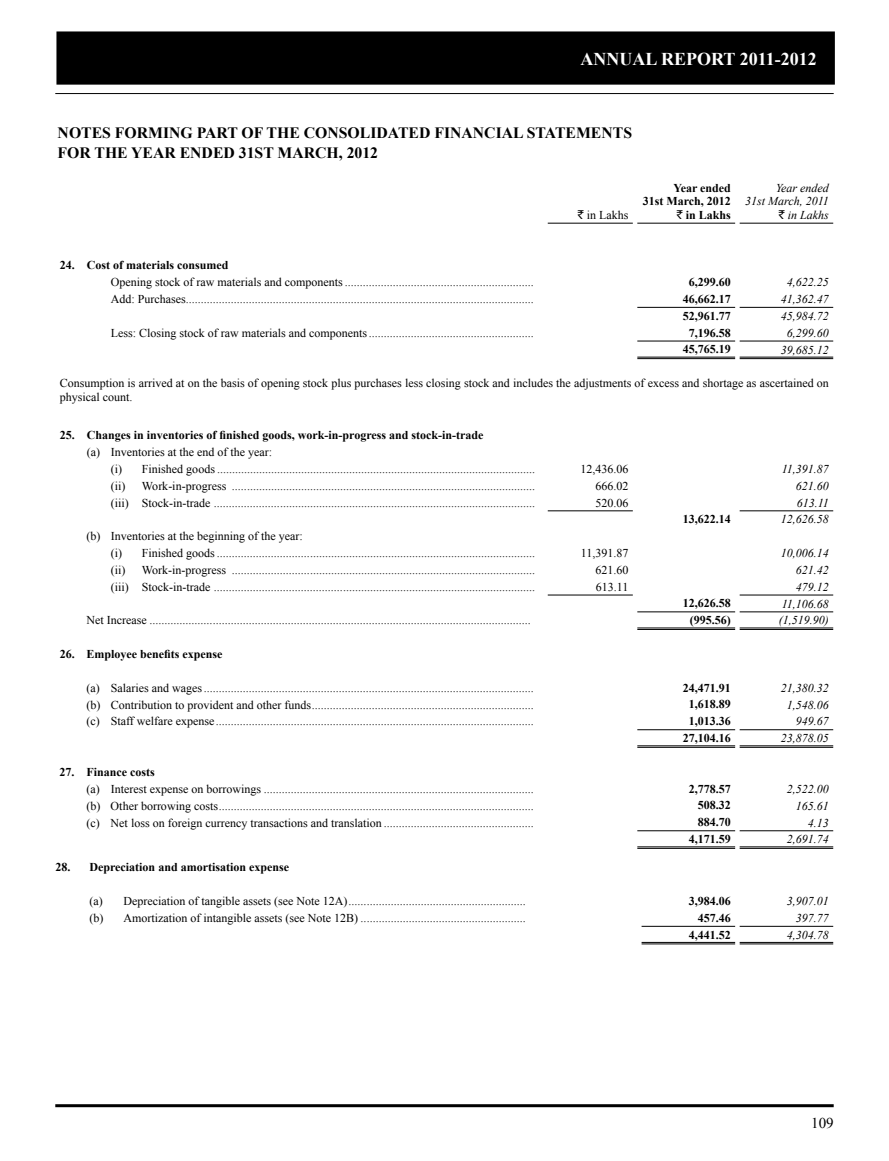
<style>
.page{position:relative;width:889px;height:1161px;background:#fff}
.page>*{position:absolute;margin:0;border:0;box-sizing:border-box;transform-origin:0 0}
.t1{font:700 18px "Times New Roman";color:#fff}
.t2{font:700 15.75px/19.5px "Times New Roman";color:#000}
.t3{font:15px "Times New Roman";color:#000}
.t4{font:12px/17.1px "Times New Roman";color:#000}
.t5{font:700 12px/13.5px "Times New Roman";color:#000;text-align:right}
.t6{font:italic 12px/13.5px "Times New Roman";color:#000;text-align:right}
.s1{font-family:"Rupee Foradian"}
.s2{font-family:"Rupee Foradian";font-weight:400}
.s3{font-family:"Rupee Foradian";font-style:normal}
.s4{font-weight:700}
</style>
<div class="page">
<div style="left:57px;top:32px;width:777px;height:52px;background:#000"></div>
<div style="left:56px;top:31px;width:779px;height:54px;border:2px solid #000"></div>
<hr style="left:55px;top:93px;width:778px;height:1px;background:#000">
<hr style="left:55px;top:1104px;width:778px;height:3px;background:#000">
<hr style="left:548px;top:223px;width:85px;height:1px;background:#000">
<hr style="left:637px;top:223px;width:98px;height:1px;background:#000">
<hr style="left:637px;top:307px;width:98px;height:1px;background:#000">
<hr style="left:739px;top:223px;width:94px;height:1px;background:#000">
<hr style="left:739px;top:307px;width:94px;height:1px;background:#000">
<hr style="left:548px;top:510px;width:85px;height:1px;background:#000">
<hr style="left:739px;top:510px;width:94px;height:1px;background:#000">
<hr style="left:548px;top:595px;width:85px;height:1px;background:#000">
<hr style="left:739px;top:595px;width:94px;height:1px;background:#000">
<hr style="left:637px;top:341px;width:98px;height:1px;background:#000">
<hr style="left:637px;top:357px;width:98px;height:1px;background:#000">
<hr style="left:637px;top:358px;width:98px;height:1px;background:#000">
<hr style="left:739px;top:341px;width:94px;height:1px;background:#000">
<hr style="left:739px;top:357px;width:94px;height:1px;background:#000">
<hr style="left:739px;top:358px;width:94px;height:1px;background:#000">
<hr style="left:637px;top:611px;width:98px;height:1px;background:#000">
<hr style="left:637px;top:627px;width:98px;height:1px;background:#000">
<hr style="left:637px;top:629px;width:98px;height:1px;background:#000">
<hr style="left:739px;top:611px;width:94px;height:1px;background:#000">
<hr style="left:739px;top:627px;width:94px;height:1px;background:#000">
<hr style="left:739px;top:629px;width:94px;height:1px;background:#000">
<hr style="left:637px;top:729px;width:98px;height:1px;background:#000">
<hr style="left:637px;top:745px;width:98px;height:1px;background:#000">
<hr style="left:637px;top:747px;width:98px;height:1px;background:#000">
<hr style="left:739px;top:729px;width:94px;height:1px;background:#000">
<hr style="left:739px;top:745px;width:94px;height:1px;background:#000">
<hr style="left:739px;top:747px;width:94px;height:1px;background:#000">
<hr style="left:637px;top:830px;width:98px;height:1px;background:#000">
<hr style="left:637px;top:846px;width:98px;height:1px;background:#000">
<hr style="left:637px;top:848px;width:98px;height:1px;background:#000">
<hr style="left:739px;top:830px;width:94px;height:1px;background:#000">
<hr style="left:739px;top:846px;width:94px;height:1px;background:#000">
<hr style="left:739px;top:848px;width:94px;height:1px;background:#000">
<hr style="left:641px;top:926px;width:94px;height:1px;background:#000">
<hr style="left:641px;top:942px;width:94px;height:1px;background:#000">
<hr style="left:641px;top:943px;width:94px;height:1px;background:#000">
<hr style="left:739px;top:926px;width:94px;height:1px;background:#000">
<hr style="left:739px;top:942px;width:94px;height:1px;background:#000">
<hr style="left:739px;top:943px;width:94px;height:1px;background:#000">
<h1 class="t1" style="left:580px;top:46px;width:238px">ANNUAL REPORT 2011-2012</h1>
<p class="t2" style="left:58px;top:123px;width:576px">NOTES FORMING PART OF THE CONSOLIDATED FINANCIAL STATEMENTS<br>FOR THE YEAR ENDED 31ST MARCH, 2012</p>
<p class="t4" style="left:578px;top:206px;width:52px"><span class="s1">`</span> in Lakhs</p>
<p class="t5" style="left:643px;top:181px;width:90px">Year ended<br>31st March, 2012 <span class="s2">`</span> in Lakhs</p>
<p class="t6" style="left:745px;top:181px;width:85px">Year ended<br>31st March, 2011 <span class="s3">`</span> in Lakhs</p>
<p class="t4" style="left:111px;top:256px;width:424px;text-indent:-51px"><span class="s4">24. Cost of materials consumed<br></span>Opening stock of raw materials and components ...............................................................</p>
<p class="t5" style="left:689px;top:275px;width:43px">6,299.60</p>
<p class="t6" style="left:787px;top:275px;width:43px">4,622.25</p>
<p class="t4" style="left:111px;top:290px;width:424px">Add: Purchases....................................................................................................................</p>
<p class="t5" style="left:683px;top:292px;width:49px">46,662.17</p>
<p class="t6" style="left:781px;top:292px;width:49px">41,362.47</p>
<p class="t5" style="left:683px;top:309px;width:49px">52,961.77</p>
<p class="t6" style="left:781px;top:309px;width:49px">45,984.72</p>
<p class="t4" style="left:111px;top:324px;width:424px">Less: Closing stock of raw materials and components.......................................................</p>
<p class="t5" style="left:689px;top:325px;width:43px">7,196.58</p>
<p class="t6" style="left:787px;top:326px;width:43px">6,299.60</p>
<p class="t5" style="left:683px;top:342px;width:49px">45,765.19</p>
<p class="t6" style="left:781px;top:343px;width:49px">39,685.12</p>
<p class="t4" style="left:60px;top:376px;width:770px;line-height:13.5px">Consumption is arrived at on the basis of opening stock plus purchases less closing stock and includes the adjustments of excess and shortage as ascertained on physical count.</p>
<p class="t5" style="left:60px;top:428px;width:425px">25. Changes in inventories of finished goods, work-in-progress and stock-in-trade</p>
<p class="t4" style="left:87px;top:443px;width:187px">(a) Inventories at the end of the year:</p>
<p class="t4" style="left:111px;top:460px;width:426px">(i) Finished goods ..........................................................................................................</p>
<p class="t4" style="left:580px;top:460px;width:49px">12,436.06</p>
<p class="t6" style="left:782px;top:462px;width:49px">11,391.87</p>
<p class="t4" style="left:111px;top:477px;width:426px">(ii) Work-in-progress .....................................................................................................</p>
<p class="t4" style="left:595px;top:477px;width:34px">666.02</p>
<p class="t6" style="left:796px;top:479px;width:34px">621.60</p>
<p class="t4" style="left:111px;top:494px;width:426px">(iii) Stock-in-trade ...........................................................................................................</p>
<p class="t4" style="left:595px;top:494px;width:34px">520.06</p>
<p class="t6" style="left:797px;top:495px;width:34px">613.11</p>
<p class="t5" style="left:683px;top:512px;width:49px">13,622.14</p>
<p class="t6" style="left:781px;top:512px;width:49px">12,626.58</p>
<p class="t4" style="left:111px;top:528px;width:426px;text-indent:-24px">(b) Inventories at the beginning of the year:<br>(i) Finished goods ..........................................................................................................</p>
<p class="t4" style="left:581px;top:544px;width:49px">11,391.87</p>
<p class="t6" style="left:781px;top:546px;width:49px">10,006.14</p>
<p class="t4" style="left:111px;top:561px;width:426px">(ii) Work-in-progress .....................................................................................................</p>
<p class="t4" style="left:595px;top:561px;width:34px">621.60</p>
<p class="t6" style="left:796px;top:563px;width:34px">621.42</p>
<p class="t4" style="left:111px;top:578px;width:426px">(iii) Stock-in-trade ...........................................................................................................</p>
<p class="t4" style="left:596px;top:578px;width:34px">613.11</p>
<p class="t6" style="left:796px;top:580px;width:34px">479.12</p>
<p class="t5" style="left:683px;top:596px;width:49px">12,626.58</p>
<p class="t6" style="left:781px;top:596px;width:49px">11,106.68</p>
<p class="t4" style="left:87px;top:612px;width:446px">Net Increase ...............................................................................................................................</p>
<p class="t5" style="left:690px;top:613px;width:42px">(995.56)</p>
<p class="t6" style="left:779px;top:613px;width:51px">(1,519.90)</p>
<p class="t5" style="left:60px;top:647px;width:164px">26. Employee benefits expense</p>
<p class="t4" style="left:87px;top:679px;width:449px">(a) Salaries and wages..............................................................................................................</p>
<p class="t5" style="left:683px;top:680px;width:49px">24,471.91</p>
<p class="t6" style="left:781px;top:681px;width:49px">21,380.32</p>
<p class="t4" style="left:87px;top:696px;width:449px">(b) Contribution to provident and other funds..........................................................................</p>
<p class="t5" style="left:689px;top:697px;width:43px">1,618.89</p>
<p class="t6" style="left:787px;top:697px;width:43px">1,548.06</p>
<p class="t4" style="left:87px;top:713px;width:449px">(c) Staff welfare expense..........................................................................................................</p>
<p class="t5" style="left:689px;top:714px;width:43px">1,013.36</p>
<p class="t6" style="left:796px;top:714px;width:34px">949.67</p>
<p class="t5" style="left:683px;top:731px;width:49px">27,104.16</p>
<p class="t6" style="left:781px;top:731px;width:49px">23,878.05</p>
<p class="t4" style="left:87px;top:763px;width:449px;text-indent:-27px"><span class="s4">27. Finance costs<br></span>(a) Interest expense on borrowings ..........................................................................................</p>
<p class="t5" style="left:688px;top:781px;width:43px">2,778.57</p>
<p class="t6" style="left:787px;top:782px;width:43px">2,522.00</p>
<p class="t4" style="left:87px;top:797px;width:449px">(b) Other borrowing costs.........................................................................................................</p>
<p class="t5" style="left:697px;top:798px;width:34px">508.32</p>
<p class="t6" style="left:796px;top:798px;width:34px">165.61</p>
<p class="t4" style="left:87px;top:814px;width:449px">(c) Net loss on foreign currency transactions and translation ..................................................</p>
<p class="t5" style="left:697px;top:815px;width:34px">884.70</p>
<p class="t6" style="left:808px;top:815px;width:22px">4.13</p>
<p class="t5" style="left:688px;top:832px;width:43px">4,171.59</p>
<p class="t6" style="left:787px;top:832px;width:43px">2,691.74</p>
<p class="t5" style="left:55px;top:860px;width:235px">28. Depreciation and amortisation expense</p>
<p class="t4" style="left:90px;top:892px;width:438px">(a) Depreciation of tangible assets (see Note 12A)...........................................................</p>
<p class="t5" style="left:689px;top:894px;width:43px">3,984.06</p>
<p class="t6" style="left:787px;top:894px;width:43px">3,907.01</p>
<p class="t4" style="left:90px;top:909px;width:438px">(b) Amortization of intangible assets (see Note 12B) .......................................................</p>
<p class="t5" style="left:698px;top:911px;width:34px">457.46</p>
<p class="t6" style="left:796px;top:911px;width:34px">397.77</p>
<p class="t5" style="left:689px;top:927px;width:43px">4,441.52</p>
<p class="t6" style="left:787px;top:928px;width:43px">4,304.78</p>
<p class="t3" style="left:811px;top:1112px;width:24px">109</p>
</div>
